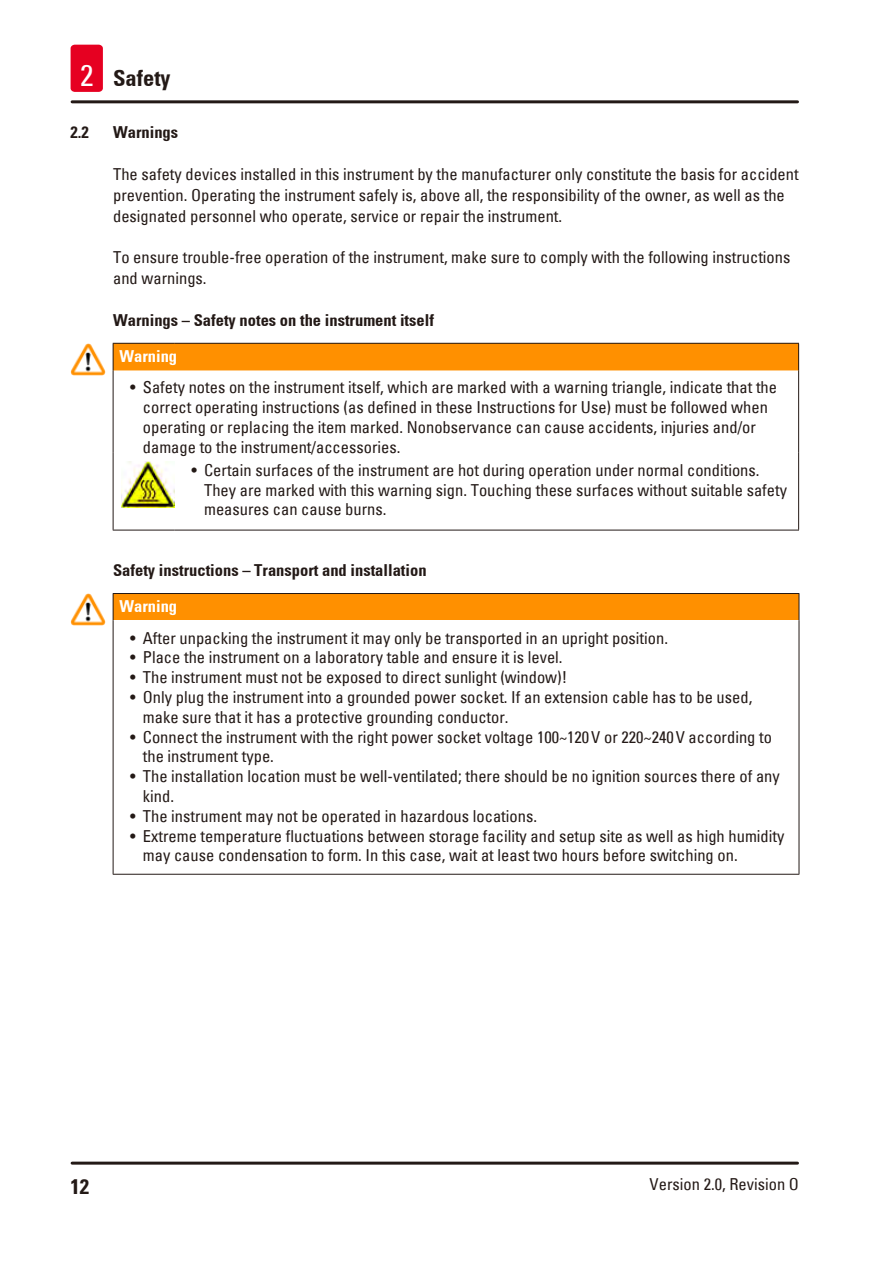
<style>
.page{position:relative;width:893px;height:1263px;background:#fff}
.page>*{position:absolute;margin:0;border:0;box-sizing:border-box;transform-origin:0 0}
.t1{font:700 condensed 22.5px "Univers";color:#231916}
.t2{font:700 condensed 21px "Univers";color:#231916}
.Description_text{font:condensed 16.5px/19.8px "Univers";color:#231916}
.Subheading{font:700 condensed 16.5px "Univers";color:#231916}
.Signalword__no_use_a{font:700 condensed 16.5px "Univers";color:#fff}
.s1{font-weight:400;font-size:30px;color:#fff}
</style>
<div class="page">
<hr style="left:72px;top:1161px;width:725px;height:3px;background:#231916">
<hr style="left:72px;top:100px;width:725px;height:3px;background:#231916">
<div style="left:71px;top:45px;width:32px;height:47px;background:#e60021;border-radius:4px"></div>
<div style="left:113px;top:343px;width:686px;height:27px;background:#ff9000"></div>
<svg style="left:114px;top:370px;width:684px;height:160px"></svg>
<hr style="left:113px;top:370px;width:1px;height:83px;background:#231916">
<hr style="left:798px;top:370px;width:1px;height:83px;background:#231916">
<hr style="left:113px;top:453px;width:1px;height:77px;background:#231916">
<hr style="left:798px;top:453px;width:1px;height:77px;background:#231916">
<hr style="left:113px;top:530px;width:61px;height:1px;background:#231916">
<hr style="left:174px;top:530px;width:625px;height:1px;background:#231916">
<hr style="left:113px;top:343px;width:61px;height:1px;background:#231916">
<svg style="left:113px;top:344px;width:1px;height:26px"></svg>
<hr style="left:174px;top:343px;width:625px;height:1px;background:#231916">
<svg style="left:798px;top:344px;width:1px;height:26px"></svg>
<img style="left:71px;top:343px;width:34px;height:32px">
<img style="left:122px;top:461px;width:52px;height:47px">
<div style="left:113px;top:593px;width:686px;height:28px;background:#ff9000"></div>
<hr style="left:113px;top:621px;width:1px;height:253px;background:#231916">
<hr style="left:799px;top:621px;width:1px;height:253px;background:#231916">
<hr style="left:113px;top:874px;width:686px;height:1px;background:#231916">
<hr style="left:113px;top:593px;width:686px;height:1px;background:#231916">
<svg style="left:113px;top:594px;width:1px;height:27px"></svg>
<svg style="left:799px;top:594px;width:1px;height:27px"></svg>
<img style="left:71px;top:593px;width:34px;height:32px">
<h1 class="t1" style="left:80px;top:65px;width:92px"><span class="s1">2</span> Safety</h1>
<p class="Subheading" style="left:71px;top:122px;width:20px">2.2</p>
<p class="Subheading" style="left:113px;top:122px;width:67px">Warnings</p>
<p class="Description_text" style="left:113px;top:163px;width:687px;line-height:20.9px">The safety devices installed in this instrument by the manufacturer only constitute the basis for accident prevention. Operating the instrument safely is, above all, the responsibility of the owner, as well as the designated personnel who operate, service or repair the instrument.</p>
<p class="Description_text" style="left:113px;top:247px;width:679px;line-height:20.9px">To ensure trouble-free operation of the instrument, make sure to comply with the following instructions and warnings.</p>
<p class="Subheading" style="left:113px;top:310px;width:322px">Warnings – Safety notes on the instrument itself</p>
<p class="Signalword__no_use_a" style="left:119px;top:346px;width:59px">Warning</p>
<p class="Description_text" style="left:143px;top:377px;width:636px;text-indent:-13px">• Safety notes on the instrument itself, which are marked with a warning triangle, indicate that the correct operating instructions (as defined in these Instructions for Use) must be followed when operating or replacing the item marked. Nonobservance can cause accidents, injuries and/or damage to the instrument/accessories.</p>
<p class="Description_text" style="left:204px;top:460px;width:584px;text-indent:-13px">• Certain surfaces of the instrument are hot during operation under normal conditions.<br>They are marked with this warning sign. Touching these surfaces without suitable safety measures can cause burns.</p>
<p class="Subheading" style="left:113px;top:560px;width:315px">Safety instructions – Transport and installation</p>
<p class="Signalword__no_use_a" style="left:119px;top:596px;width:59px">Warning</p>
<p class="Description_text" style="left:130px;top:627px;width:539px">• After unpacking the instrument it may only be transported in an upright position.</p>
<p class="Description_text" style="left:130px;top:647px;width:434px">• Place the instrument on a laboratory table and ensure it is level.</p>
<p class="Description_text" style="left:130px;top:667px;width:439px">• The instrument must not be exposed to direct sunlight (window)!</p>
<p class="Description_text" style="left:143px;top:687px;width:611px;text-indent:-13px">• Only plug the instrument into a grounded power socket. If an extension cable has to be used, make sure that it has a protective grounding conductor.</p>
<p class="Description_text" style="left:143px;top:726px;width:631px;text-indent:-13px">• Connect the instrument with the right power socket voltage 100~120V or 220~240V according to the instrument type.</p>
<p class="Description_text" style="left:143px;top:766px;width:638px;text-indent:-13px">• The installation location must be well-ventilated; there should be no ignition sources there of any kind.</p>
<p class="Description_text" style="left:130px;top:806px;width:408px">• The instrument may not be operated in hazardous locations.</p>
<p class="Description_text" style="left:143px;top:825px;width:643px;text-indent:-13px">• Extreme temperature fluctuations between storage facility and setup site as well as high humidity may cause condensation to form. In this case, wait at least two hours before switching on.</p>
<p class="t2" style="left:71px;top:1173px;width:20px">12</p>
<p class="Description_text" style="left:650px;top:1173px;width:151px">Version 2.0, Revision O</p>
</div>
